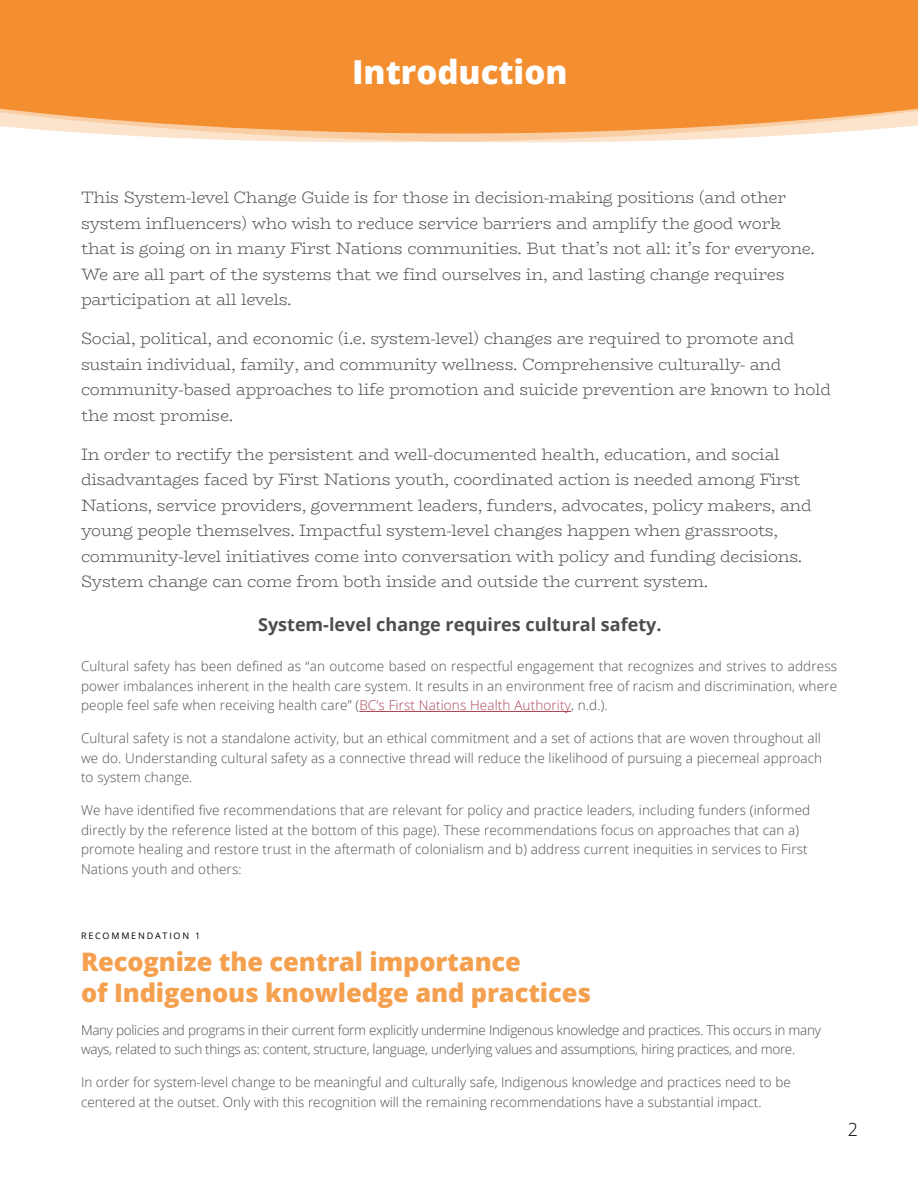
<style>
.page{position:relative;width:918px;height:1188px;background:#fff}
.page>*{position:absolute;margin:0;border:0;box-sizing:border-box;transform-origin:0 0}
.t1{font:800 33px "Open Sans";color:#fff}
.t2{font:800 25.5px/31.5px "Open Sans";letter-spacing:-.005em;color:#f5a04f}
.t3{font:700 18px "Open Sans";color:#4d4d4f}
.t4{font:300 18px "Open Sans";color:#000}
.t5{font:300 16.5px/25.5px "Bio Rhyme";letter-spacing:-.015em;color:#4d4d4f}
.t6{font:300 13.5px/19.5px "Open Sans";letter-spacing:.01em;color:#4d4d4f;text-align:justify}
.t7{font:300 13.5px/19.5px "Open Sans";letter-spacing:-.02em;color:#4d4d4f}
.t8{font:9px "Open Sans";letter-spacing:.2em;color:#000}
.s1{color:#ad4654}
</style>
<div class="page">
<hr style="left:359px;top:711px;width:212px;height:1px;background:#ad4654">
<svg style="left:0;top:0;width:918px;height:143px;background:#f49943"></svg>
<h1 class="t1" style="left:352px;top:47px;width:217px">Introduction</h1>
<p class="t5" style="left:81px;top:185px;width:735px">This System-level Change Guide is for those in decision-making positions (and other system influencers) who wish to reduce service barriers and amplify the good work that is going on in many First Nations communities. But that’s not all: it’s for everyone.<br>We are all part of the systems that we find ourselves in, and lasting change requires participation at all levels.</p>
<p class="t5" style="left:81px;top:325px;width:752px">Social, political, and economic (i.e. system-level) changes are required to promote and sustain individual, family, and community wellness. Comprehensive culturally- and community-based approaches to life promotion and suicide prevention are known to hold the most promise.</p>
<p class="t5" style="left:81px;top:441px;width:732px">In order to rectify the persistent and well-documented health, education, and social disadvantages faced by First Nations youth, coordinated action is needed among First Nations, service providers, government leaders, funders, advocates, policy makers, and young people themselves. Impactful system-level changes happen when grassroots, community-level initiatives come into conversation with policy and funding decisions.<br>System change can come from both inside and outside the current system.</p>
<h3 class="t3" style="left:258px;top:612px;width:405px">System-level change requires cultural safety.</h3>
<p class="t6" style="left:81px;top:656px;width:758px">Cultural safety has been defined as “an outcome based on respectful engagement that recognizes and strives to address power imbalances inherent in the health care system. It results in an environment free of racism and discrimination, where people feel safe when receiving health care” (<span class="s1">BC’s First Nations Health Authority</span>, n.d.).</p>
<p class="t6" style="left:81px;top:728px;width:743px">Cultural safety is not a standalone activity, but an ethical commitment and a set of actions that are woven throughout all we do. Understanding cultural safety as a connective thread will reduce the likelihood of pursuing a piecemeal approach to system change.</p>
<p class="t6" style="left:81px;top:800px;width:731px;text-align:left">We have identified five recommendations that are relevant for policy and practice leaders, including funders (informed directly by the reference listed at the bottom of this page). These recommendations focus on approaches that can a) promote healing and restore trust in the aftermath of colonialism and b) address current inequities in services to First Nations youth and others:</p>
<p class="t8" style="left:81px;top:930px;width:121px">RECOMMENDATION 1</p>
<h2 class="t2" style="left:81px;top:944px;width:511px">Recognize the central importance<br>of Indigenous knowledge and practices</h2>
<p class="t7" style="left:81px;top:1020px;width:741px">Many policies and programs in their current form explicitly undermine Indigenous knowledge and practices. This occurs in many ways, related to such things as: content, structure, language, underlying values and assumptions, hiring practices, and more.</p>
<p class="t6" style="left:81px;top:1072px;width:711px">In order for system-level change to be meaningful and culturally safe, Indigenous knowledge and practices need to be centered at the outset. Only with this recognition will the remaining recommendations have a substantial impact.</p>
<h3 class="t4" style="left:848px;top:1117px;width:12px">2</h3>
</div>
